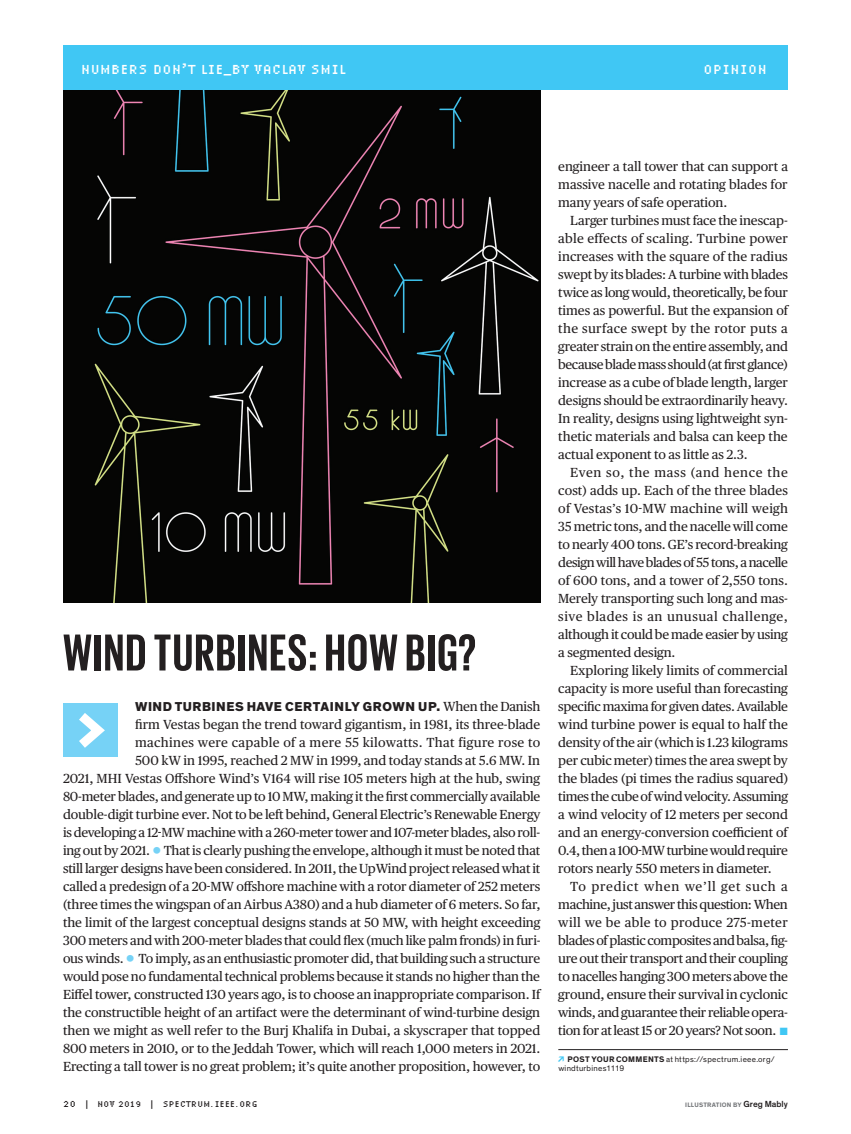
<style>
.page{position:relative;width:851px;height:1134px;background:#fff}
.page>*{position:absolute;margin:0;border:0;box-sizing:border-box;transform-origin:0 0}
.t1{font:700 52.95px "Giorgio Sans";letter-spacing:.03em;color:#231f20}
.t2{font:condensed 13.5px "Lo Res 9 OT";letter-spacing:.04em;color:#fff}
.t3{font:13.2px/18px "Publico Text";letter-spacing:-.01em;color:#231f20;text-align:justify}
.t4{font:800 13.2px "Theinhardt";letter-spacing:.04em;color:#231f20}
.t5{font:condensed 8.7px "Lo Res 9 OT";letter-spacing:.04em;color:#231f20}
.t6{font:8.25px/9px "Theinhardt";letter-spacing:.03em;color:#231f20}
.t7{font:700 6.45px "Theinhardt";letter-spacing:.03em;color:#76787b}
.s1{font-family:"Publico Text";font-weight:400}
.s2{font-size:22.5px;color:#76d2f6}
.s3{color:#40c7f4}
.s4{font-weight:700;font-size:8.55px;color:#40c7f4}
.s5{font-weight:700}
.s6{font-size:9px}
.s7{font-weight:500;font-size:9px;color:#231f20}
</style>
<div class="page">
<img style="left:63px;top:90px;width:477px;height:513px">
<div style="left:558px;top:45px;width:124px;height:45px;background:#40c7f4"></div>
<div style="left:539px;top:45px;width:125px;height:45px;background:#40c7f4"></div>
<div style="left:63px;top:45px;width:477px;height:45px;background:#40c7f4"></div>
<div style="left:682px;top:45px;width:106px;height:45px;background:#40c7f4"></div>
<div style="left:63px;top:703px;width:54px;height:54px;background:#76d2f6"></div>
<svg style="left:79px;top:713px;width:26px;height:35px"></svg>
<hr style="left:558px;top:1049px;width:230px;height:1px;background:#231f20">
<p class="t2" style="left:81px;top:58px;width:266px">NUMBERS DON’T LIE_BY VACLAV SMIL</p>
<p class="t2" style="left:703px;top:58px;width:65px">OPINION</p>
<h1 class="t1" style="left:63px;top:626px;width:415px">WIND TURBINES: HOW BIG?</h1>
<p class="t4" style="left:135px;top:698px;width:406px">WIND TURBINES HAVE CERTAINLY GROWN UP. <span class="s1">When the Danish</span></p>
<p class="t3" style="left:63px;top:715px;width:479px;text-align:right">firm Vestas began the trend toward gigantism, in 1981, its three-blade<br>machines were capable of a mere 55 kilowatts. That figure rose to<br>500 kW in 1995, reached 2 MW in 1999, and today stands at 5.6 MW. In<br>2021, MHI Vestas Offshore Wind’s V164 will rise 105 meters high at the hub, swing 80-meter blades, and generate up to 10 MW, making it the first commercially available double-digit turbine ever. Not to be left behind, General Electric’s Renewable Energy is developing a 12-MW machine with a 260-meter tower and 107-meter blades, also roll&shy;ing out by 2021. <span class="s2">•</span> That is clearly pushing the envelope, although it must be noted that still larger designs have been considered. In 2011, the UpWind project released what it called a predesign of a 20-MW offshore machine with a rotor diameter of 252 meters (three times the wingspan of an Airbus A380) and a hub diameter of 6 meters. So far, the limit of the largest conceptual designs stands at 50 MW, with height exceeding 300 meters and with 200-meter blades that could flex (much like palm fronds) in furi&shy;ous winds. <span class="s2">•</span> To imply, as an enthusiastic promoter did, that building such a structure would pose no fundamental technical problems because it stands no higher than the Eiffel tower, constructed 130 years ago, is to choose an inappropriate comparison. If the constructible height of an artifact were the determinant of wind-turbine design then we might as well refer to the Burj Khalifa in Dubai, a skyscraper that topped 800 meters in 2010, or to the Jeddah Tower, which will reach 1,000 meters in 2021.<br>Erecting a tall tower is no great problem; it’s quite another proposition, however, to</p>
<p class="t3" style="left:558px;top:157px;width:231px">engineer a tall tower that can support a massive nacelle and rotating blades for many years of safe operation.</p>
<p class="t3" style="left:558px;top:211px;width:231px;text-indent:12px">Larger turbines must face the inescap&shy;able effects of scaling. Turbine power increases with the square of the radius swept by its blades: A turbine with blades twice as long would, theoretically, be four times as powerful. But the expansion of the surface swept by the rotor puts a greater strain on the entire assembly, and because blade mass should (at first glance) increase as a cube of blade length, larger designs should be extraordinarily heavy.<br>In reality, designs using lightweight syn&shy;thetic materials and balsa can keep the actual exponent to as little as 2.3.</p>
<p class="t3" style="left:558px;top:462px;width:231px;text-indent:12px">Even so, the mass (and hence the cost) adds up. Each of the three blades of Vestas’s 10-MW machine will weigh 35 metric tons, and the nacelle will come to nearly 400 tons. GE’s record-breaking design will have blades of 55 tons, a nacelle of 600 tons, and a tower of 2,550 tons.<br>Merely transporting such long and mas&shy;sive blades is an unusual challenge, although it could be made easier by using a segmented design.</p>
<p class="t3" style="left:558px;top:660px;width:231px;text-indent:12px">Exploring likely limits of commercial capacity is more useful than forecasting specific maxima for given dates. Available wind turbine power is equal to half the density of the air (which is 1.23 kilograms per cubic meter) times the area swept by the blades (pi times the radius squared) times the cube of wind velocity. Assuming a wind velocity of 12 meters per second and an energy-conversion coefficient of 0.4, then a 100-MW turbine would require rotors nearly 550 meters in diameter.</p>
<p class="t3" style="left:558px;top:876px;width:231px;text-indent:12px">To predict when we’ll get such a machine, just answer this question: When will we be able to produce 275‑meter blades of plastic composites and balsa, fig&shy;ure out their transport and their coupling to nacelles hanging 300 meters above the ground, ensure their survival in cyclonic winds, and guarantee their reliable opera&shy;tion for at least 15 or 20 years? Not soon. <span class="s3">■</span></p>
<p class="t6" style="left:558px;top:1055px;width:218px"><span class="s4">↗</span> <span class="s5">POST YOUR COMMENTS</span> at https://spectrum.ieee.org/ windturbines1119</p>
<p class="t5" style="left:63px;top:1097px;width:196px"><span class="s6">20</span> | NOV 2019 | SPECTRUM.IEEE.ORG</p>
<p class="t7" style="left:685px;top:1101px;width:104px">ILLUSTRATION BY <span class="s7">Greg Mably</span></p>
</div>
